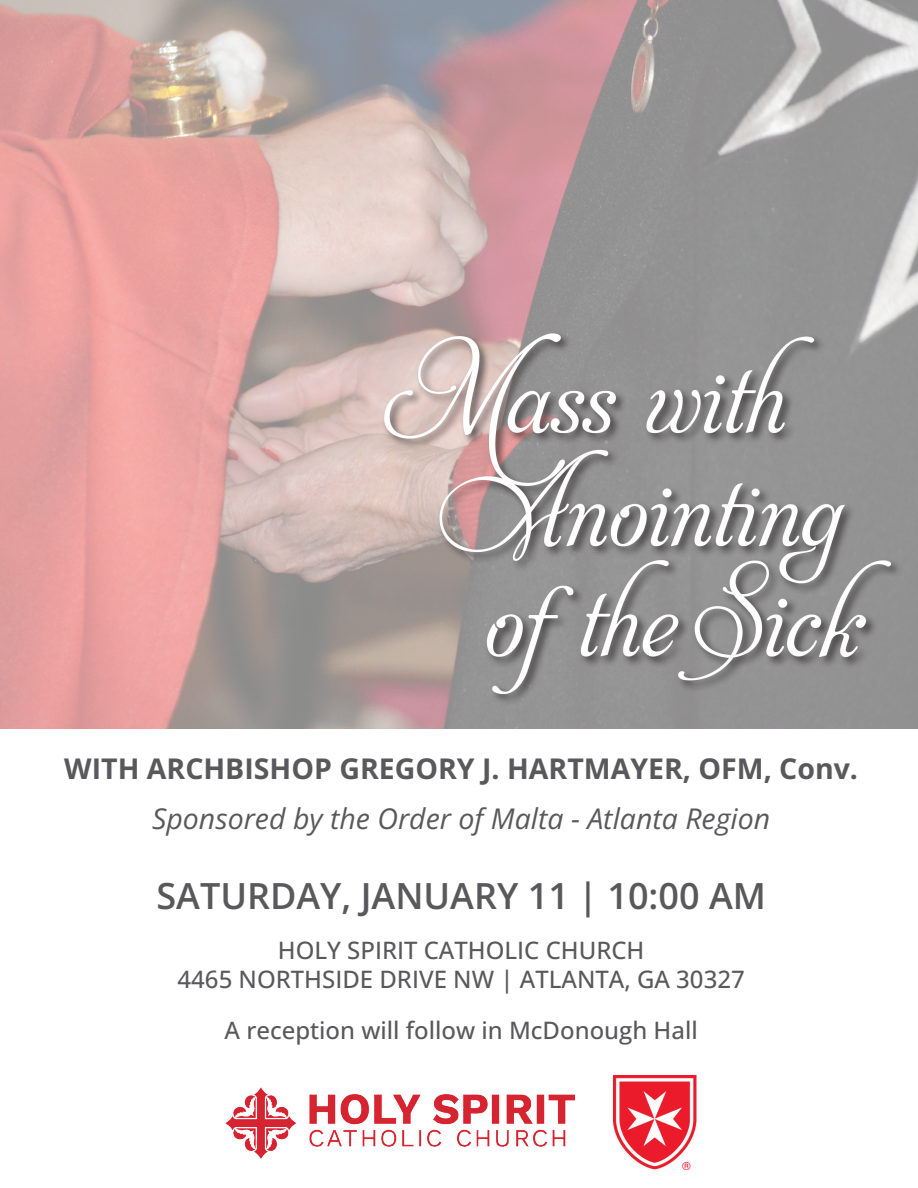
<style>
.page{position:relative;width:918px;height:1188px;background:#fff}
.page>*{position:absolute;margin:0;border:0;box-sizing:border-box;transform-origin:0 0}
.t1{font:600 36px "Open Sans";color:#59595c}
.t2{font:700 28.5px "Open Sans";color:#59595c}
.t3{font:italic 28.5px "Open Sans";color:#59595c}
.t4{font:500 24px/28.8px "Open Sans";color:#59595c;text-align:center}
</style>
<div class="page">
<img style="left:0;top:0;width:918px;height:729px">
<img style="left:371px;top:328px;width:533px;height:371px">
<img style="left:613px;top:1076px;width:83px;height:93px">
<img style="left:226px;top:1087px;width:349px;height:71px">
<p class="t2" style="left:64px;top:748px;width:795px">WITH ARCHBISHOP GREGORY J. HARTMAYER, OFM, Conv.</p>
<p class="t3" style="left:152px;top:799px;width:620px">Sponsored by the Order of Malta - Atlanta Region</p>
<h1 class="t1" style="left:156px;top:871px;width:611px">SATURDAY, JANUARY 11 | 10:00 AM</h1>
<p class="t4" style="left:178px;top:936px;width:569px">HOLY SPIRIT CATHOLIC CHURCH<br>4465 NORTHSIDE DRIVE NW | ATLANTA, GA 30327</p>
<p class="t4" style="left:225px;top:1015px;width:475px">A reception will follow in McDonough Hall</p>
</div>
